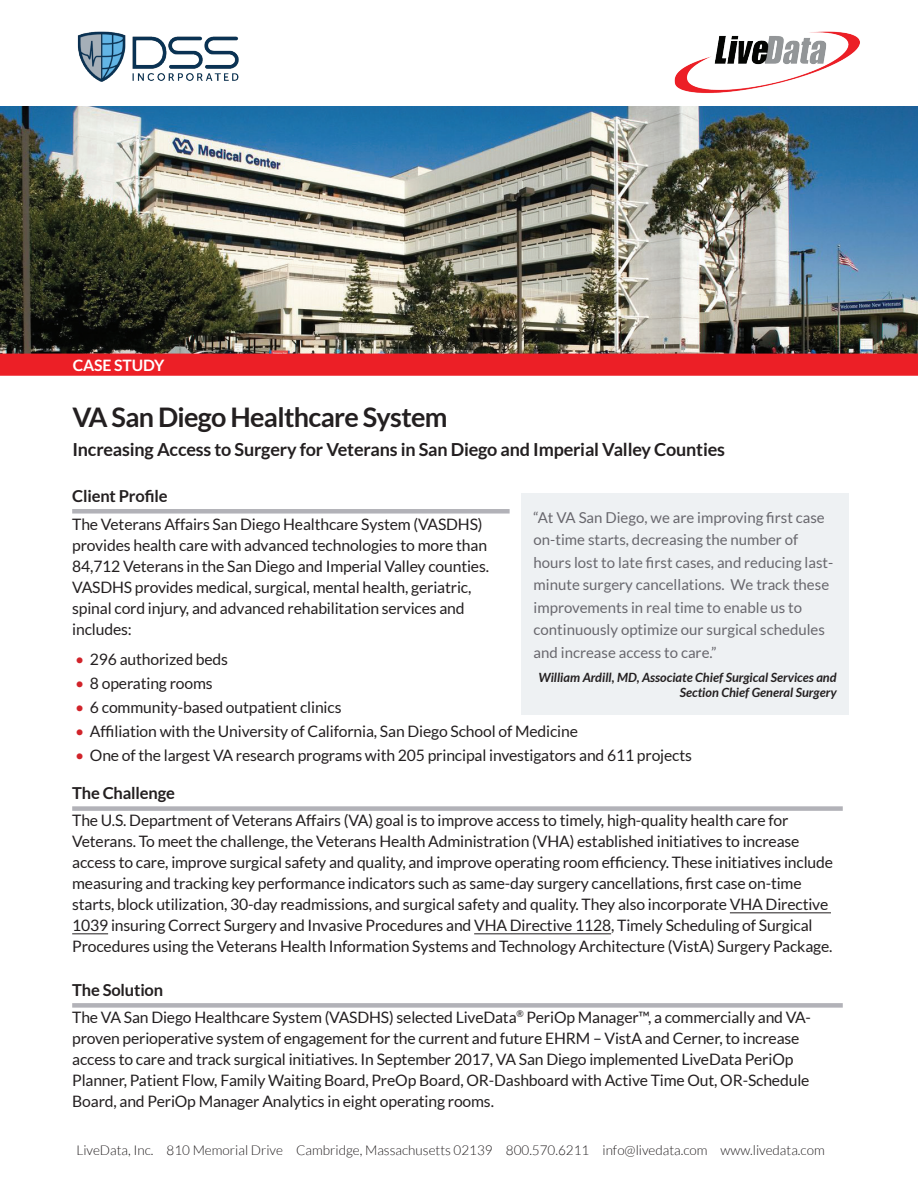
<style>
.page{position:relative;width:918px;height:1188px;background:#fff}
.page>*{position:absolute;margin:0;border:0;box-sizing:border-box;transform-origin:0 0}
.t1{font:700 27px "Lato";letter-spacing:-.025em;color:#231f20}
.t2{font:700 18px "Lato";letter-spacing:-.01em;color:#231f20}
.t3{font:700 16.5px "Lato";letter-spacing:-.01em;color:#231f20}
.t4{font:15.75px/21px "Lato";letter-spacing:-.01em;color:#231f20}
.t5{font:700 15.75px "Lato";letter-spacing:-.01em;color:#fff}
.t6{font:15px/22.5px "Lato";color:#68676d}
.t7{font:300 13.5px "Lato";color:#231f20}
.t8{font:italic 700 12.75px/15px "Lato";color:#231f20;text-align:right}
.s1{color:#d1232a}
</style>
<div class="page">
<div style="left:72px;top:509px;width:438px;height:5px;background:#b2b2b8"></div>
<div style="left:72px;top:806px;width:771px;height:5px;background:#b2b2b8"></div>
<hr style="left:730px;top:912px;width:101px;height:1px;background:#231f20">
<hr style="left:72px;top:933px;width:36px;height:1px;background:#231f20">
<hr style="left:474px;top:933px;width:137px;height:1px;background:#231f20">
<div style="left:72px;top:1003px;width:771px;height:5px;background:#b2b2b8"></div>
<img style="left:0;top:107px;width:918px;height:246px">
<img style="left:674px;top:32px;width:186px;height:61px">
<img style="left:77px;top:32px;width:162px;height:49px">
<svg style="left:0;top:353px;width:918px;height:23px;background:#e82329"></svg>
<div style="left:522px;top:493px;width:327px;height:222px;background:#eef1f3"></div>
<p class="t5" style="left:73px;top:356px;width:93px">CASE STUDY</p>
<h1 class="t1" style="left:72px;top:402px;width:377px">VA San Diego Healthcare System</h1>
<p class="t2" style="left:72px;top:439px;width:654px">Increasing Access to Surgery for Veterans in San Diego and Imperial Valley Counties</p>
<p class="t3" style="left:72px;top:486px;width:97px">Client Profile</p>
<p class="t4" style="left:72px;top:514px;width:418px">The Veterans Affairs San Diego Healthcare System (VASDHS) provides health care with advanced technologies to more than 84,712 Veterans in the San Diego and Imperial Valley counties.<br>VASDHS provides medical, surgical, mental health, geriatric, spinal cord injury, and advanced rehabilitation services and includes:</p>
<p class="t4" style="left:75px;top:649px;width:154px"><span class="s1">•</span> 296 authorized beds</p>
<p class="t4" style="left:75px;top:673px;width:139px"><span class="s1">•</span> 8 operating rooms</p>
<p class="t4" style="left:75px;top:697px;width:268px"><span class="s1">•</span> 6 community-based outpatient clinics</p>
<p class="t4" style="left:75px;top:721px;width:504px"><span class="s1">•</span> Affiliation with the University of California, San Diego School of Medicine</p>
<p class="t4" style="left:75px;top:745px;width:618px"><span class="s1">•</span> One of the largest VA research programs with 205 principal investigators and 611 projects</p>
<p class="t3" style="left:72px;top:783px;width:104px">The Challenge</p>
<p class="t4" style="left:72px;top:810px;width:762px">The U.S. Department of Veterans Affairs (VA) goal is to improve access to timely, high-quality health care for Veterans. To meet the challenge, the Veterans Health Administration (VHA) established initiatives to increase access to care, improve surgical safety and quality, and improve operating room efficiency. These initiatives include measuring and tracking key performance indicators such as same-day surgery cancellations, first case on-time starts, block utilization, 30-day readmissions, and surgical safety and quality. They also incorporate VHA Directive 1039 insuring Correct Surgery and Invasive Procedures and VHA Directive 1128, Timely Scheduling of Surgical Procedures using the Veterans Health Information Systems and Technology Architecture (VistA) Surgery Package.</p>
<p class="t3" style="left:72px;top:980px;width:93px">The Solution</p>
<p class="t4" style="left:72px;top:1006px;width:740px">The VA San Diego Healthcare System (VASDHS) selected LiveData<sup>®</sup> PeriOp Manager™, a commercially and VA&shy;proven perioperative system of engagement for the current and future EHRM – VistA and Cerner, to increase access to care and track surgical initiatives. In September 2017, VA San Diego implemented LiveData PeriOp Planner, Patient Flow, Family Waiting Board, PreOp Board, OR-Dashboard with Active Time Out, OR-Schedule Board, and PeriOp Manager Analytics in eight operating rooms.</p>
<p class="t6" style="left:534px;top:506px;width:301px">“At VA San Diego, we are improving first case on-time starts, decreasing the number of hours lost to late first cases, and reducing last&shy;minute surgery cancellations. We track these improvements in real time to enable us to continuously optimize our surgical schedules and increase access to care.”</p>
<p class="t8" style="left:538px;top:670px;width:300px">William Ardill, MD, Associate Chief Surgical Services and<br>Section Chief General Surgery</p>
<p class="t7" style="left:76px;top:1143px;width:750px">LiveData, Inc. 810 Memorial Drive Cambridge, Massachusetts 02139 800.570.6211 info@livedata.com www.livedata.com</p>
</div>
